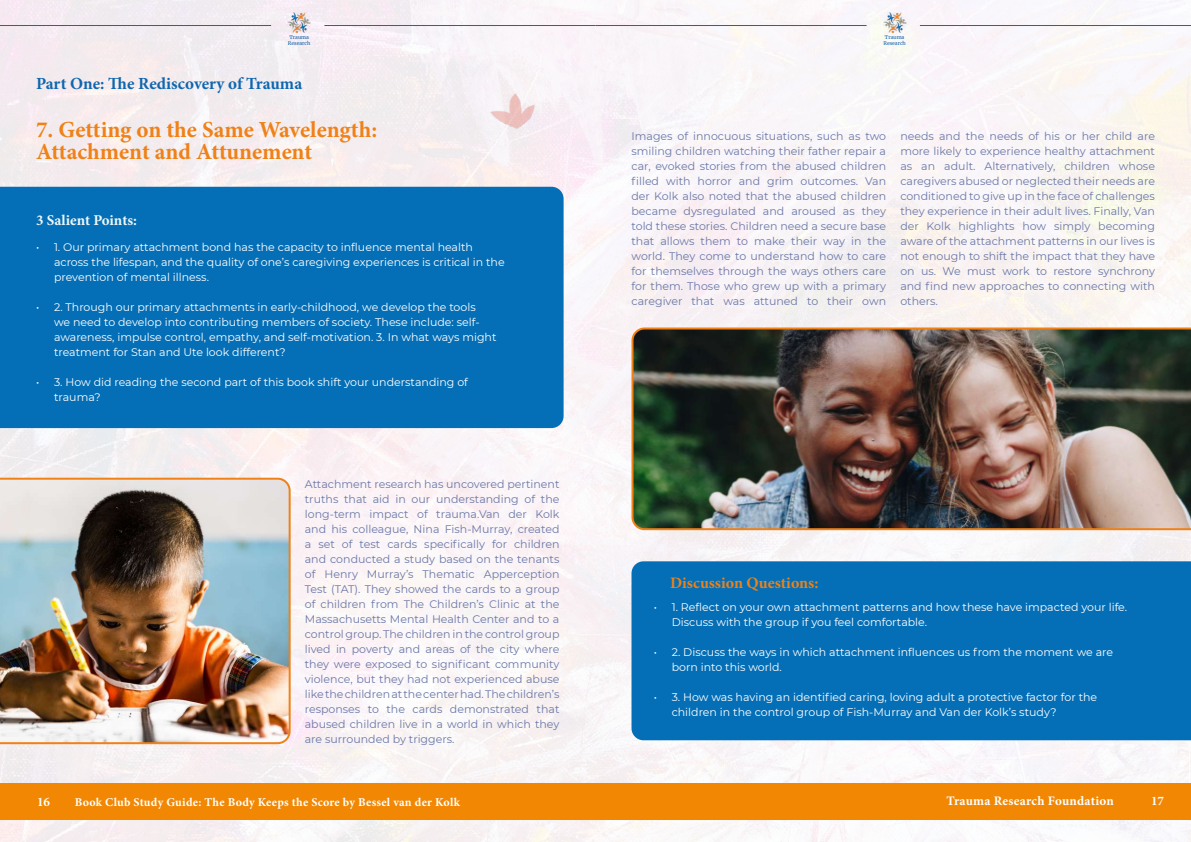
<style>
.page{position:relative;width:1191px;height:842px;background:#fff}
.page>*{position:absolute;margin:0;border:0;box-sizing:border-box;transform-origin:0 0}
.t1{font:700 23px/22px "Minion Pro";letter-spacing:-.005em;color:#ef8117}
.t2{font:700 17px "Minion Pro";color:#0e66af}
.t3{font:700 16px "Minion Pro";color:#ef8116}
.t4{font:700 15px "Minion Pro";color:#edf7f9}
.t5{font:700 13px "Minion Pro";letter-spacing:.015em;color:#fff}
.t6{font:700 12px "Minion Pro";letter-spacing:.02em;color:#fff}
.t7{font:11px/15px "Montserrat";color:#6a78a8;text-align:justify}
.t8{font:11px/15px "Montserrat";color:#fff}
.t9{font:5px/6px "Merriweather";color:#0e5da5}
</style>
<div class="page">
<img style="left:0;top:0;width:1191px;height:842px">
<img style="left:287px;top:13px;width:24px;height:20px">
<hr style="left:324px;top:25px;width:271px;height:1px;background:#046fb7">
<hr style="left:0;top:25px;width:271px;height:1px;background:#046fb7">
<img style="left:883px;top:13px;width:23px;height:20px">
<hr style="left:920px;top:25px;width:271px;height:1px;background:#046fb7">
<hr style="left:595px;top:25px;width:271px;height:1px;background:#046fb7">
<div style="left:0;top:783px;width:1191px;height:37px;background:#f18703"></div>
<div style="left:0;top:187px;width:563px;height:241px;background:#046fb7"></div>
<img style="left:0;top:478px;width:291px;height:266px">
<div style="left:631px;top:561px;width:560px;height:179px;background:#046fb7"></div>
<img style="left:631px;top:327px;width:560px;height:203px">
<img style="left:393px;top:29px;width:164px;height:160px">
<p class="t9" style="left:288px;top:34px;width:24px">Trauma<br>Research</p>
<p class="t9" style="left:883px;top:34px;width:24px">Trauma<br>Research</p>
<h2 class="t2" style="left:36px;top:73px;width:268px">Part One: The Rediscovery of Trauma</h2>
<h1 class="t1" style="left:36px;top:120px;width:343px">7. Getting on the Same Wavelength:<br>Attachment and Attunement</h1>
<h3 class="t4" style="left:36px;top:211px;width:102px">3 Salient Points:</h3>
<p class="t8" style="left:54px;top:239px;width:452px;text-indent:-18px">• 1. Our primary attachment bond has the capacity to influence mental health across the lifespan, and the quality of one’s caregiving experiences is critical in the prevention of mental illness.</p>
<p class="t8" style="left:54px;top:299px;width:444px;text-indent:-18px">• 2. Through our primary attachments in early-childhood, we develop the tools<br>we need to develop into contributing members of society. These include: self&shy;awareness, impulse control, empathy, and self-motivation. 3. In what ways might treatment for Stan and Ute look different?</p>
<p class="t8" style="left:54px;top:374px;width:415px;text-indent:-18px">• 3. How did reading the second part of this book shift your understanding of trauma?</p>
<p class="t7" style="left:305px;top:476px;width:256px">Attachment research has uncovered pertinent truths that aid in our understanding of the long-term impact of trauma.Van der Kolk and his colleague, Nina Fish-Murray, created a set of test cards specifically for children and conducted a study based on the tenants of Henry Murray’s Thematic Apperception Test (TAT). They showed the cards to a group of children from The Children’s Clinic at the Massachusetts Mental Health Center and to a control group. The children in the control group lived in poverty and areas of the city where they were exposed to significant community violence, but they had not experienced abuse like the children at the center had. The children’s responses to the cards demonstrated that abused children live in a world in which they are surrounded by triggers.</p>
<p class="t7" style="left:631px;top:129px;width:256px">Images of innocuous situations, such as two smiling children watching their father repair a car, evoked stories from the abused children filled with horror and grim outcomes. Van der Kolk also noted that the abused children became dysregulated and aroused as they told these stories. Children need a secure base that allows them to make their way in the world. They come to understand how to care for themselves through the ways others care for them. Those who grew up with a primary caregiver that was attuned to their own</p>
<p class="t7" style="left:900px;top:129px;width:256px">needs and the needs of his or her child are more likely to experience healthy attachment as an adult. Alternatively, children whose caregivers abused or neglected their needs are conditioned to give up in the face of challenges they experience in their adult lives. Finally, Van der Kolk highlights how simply becoming aware of the attachment patterns in our lives is not enough to shift the impact that they have on us. We must work to restore synchrony and find new approaches to connecting with others.</p>
<h3 class="t3" style="left:670px;top:573px;width:150px">Discussion Questions:</h3>
<p class="t8" style="left:672px;top:599px;width:457px;text-indent:-18px">• 1. Reflect on your own attachment patterns and how these have impacted your life.<br>Discuss with the group if you feel comfortable.</p>
<p class="t8" style="left:672px;top:644px;width:443px;text-indent:-18px">• 2. Discuss the ways in which attachment influences us from the moment we are born into this world.</p>
<p class="t8" style="left:672px;top:689px;width:427px;text-indent:-18px">• 3. How was having an identified caring, loving adult a protective factor for the children in the control group of Fish-Murray and Van der Kolk’s study?</p>
<p class="t5" style="left:37px;top:794px;width:14px">16</p>
<p class="t6" style="left:75px;top:795px;width:386px">Book Club Study Guide: The Body Keeps the Score by Bessel van der Kolk</p>
<p class="t5" style="left:946px;top:793px;width:169px">Trauma Research Foundation</p>
<p class="t5" style="left:1151px;top:793px;width:14px">17</p>
</div>
